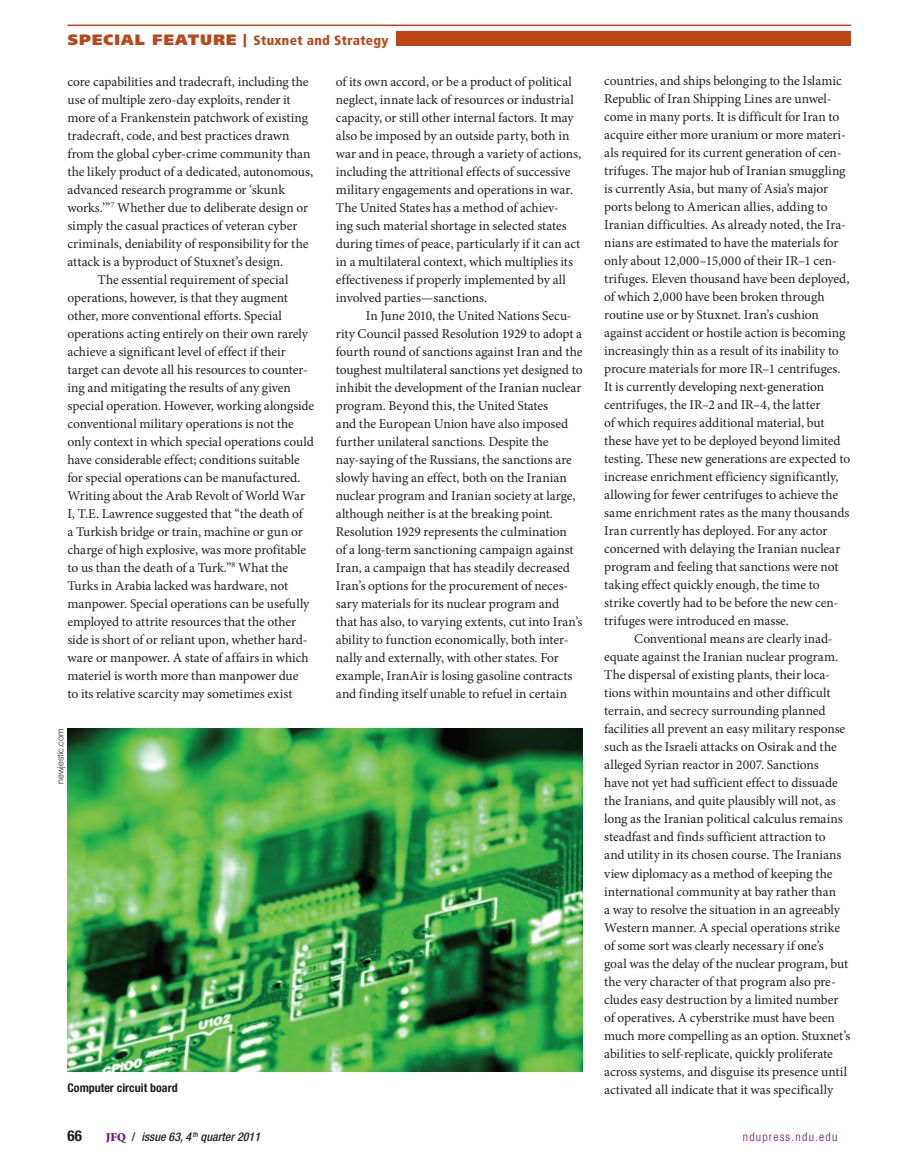
<style>
.page{position:relative;width:905px;height:1175px;background:#fff}
.page>*{position:absolute;margin:0;border:0;box-sizing:border-box;transform-origin:0 0}
.t1{font:700 condensed 15px "Helvetica Neue LT Std";color:#231f20}
.BODY__Text{font:13.5px/18px "Minion Pro";letter-spacing:-.005em;color:#231f20}
.t2{font:900 condensed 13.5px "Frutiger LT Std";letter-spacing:.025em;color:#bd4517}
.t3{font:italic 500 condensed 12px "Helvetica Neue LT Std";color:#231f20}
.PHOTO__Caption{font:700 condensed 12px "Helvetica Neue LT Std";color:#231f20}
.t4{font:300 condensed 12px "Helvetica Neue LT Std";letter-spacing:.1em;color:#711271}
.PHOTO__Credit{font:300 9px "Helvetica Neue LT Std";color:#231f20}
.s1{font-stretch:normal;font-size:15px}
.s2{font-stretch:normal}
.s3{font-family:"Minion Std";font-weight:900;font-style:normal;font-stretch:normal;color:#711271}
.s4{font-style:normal}
</style>
<div class="page">
<div style="left:396px;top:31px;width:454px;height:15px;background:#bd4517"></div>
<hr style="left:68px;top:25px;width:782px;height:1px;background:#bd4517">
<img style="left:68px;top:728px;width:514px;height:343px">
<p class="t2" style="left:68px;top:32px;width:322px"><span class="s1">SPECIAL FEATURE</span> <span class="s2">|</span> Stuxnet and Strategy</p>
<p class="BODY__Text" style="left:68px;top:72px;width:247px">core capabilities and tradecraft, including the use of multiple zero-day exploits, render it more of a Frankenstein patchwork of existing tradecraft, code, and best practices drawn from the global cyber-crime community than the likely product of a dedicated, autonomous, advanced research programme or ‘skunk works.’”<sup>7</sup> Whether due to deliberate design or simply the casual practices of veteran cyber criminals, deniability of responsibility for the attack is a byproduct of Stuxnet’s design.</p>
<p class="BODY__Text" style="left:68px;top:270px;width:248px;text-indent:30px">The essential requirement of special operations, however, is that they augment other, more conventional efforts. Special operations acting entirely on their own rarely achieve a significant level of effect if their target can devote all his resources to counter&shy;ing and mitigating the results of any given special operation. However, working alongside conventional military operations is not the only context in which special operations could have considerable effect; conditions suitable for special operations can be manufactured.<br>Writing about the Arab Revolt of World War I, T.E. Lawrence suggested that “the death of<br>a Turkish bridge or train, machine or gun or charge of high explosive, was more profitable to us than the death of a Turk.”<sup>8</sup> What the Turks in Arabia lacked was hardware, not manpower. Special operations can be usefully employed to attrite resources that the other side is short of or reliant upon, whether hard&shy;ware or manpower. A state of affairs in which materiel is worth more than manpower due<br>to its relative scarcity may sometimes exist</p>
<p class="BODY__Text" style="left:336px;top:72px;width:247px">of its own accord, or be a product of political neglect, innate lack of resources or industrial capacity, or still other internal factors. It may also be imposed by an outside party, both in war and in peace, through a variety of actions, including the attritional effects of successive military engagements and operations in war.<br>The United States has a method of achiev-<br>ing such material shortage in selected states during times of peace, particularly if it can act in a multilateral context, which multiplies its effectiveness if properly implemented by all involved parties—sanctions.</p>
<p class="BODY__Text" style="left:336px;top:306px;width:248px;text-indent:30px">In June 2010, the United Nations Secu&shy;rity Council passed Resolution 1929 to adopt a fourth round of sanctions against Iran and the toughest multilateral sanctions yet designed to inhibit the development of the Iranian nuclear program. Beyond this, the United States<br>and the European Union have also imposed further unilateral sanctions. Despite the nay-saying of the Russians, the sanctions are slowly having an effect, both on the Iranian nuclear program and Iranian society at large, although neither is at the breaking point.<br>Resolution 1929 represents the culmination<br>of a long-term sanctioning campaign against Iran, a campaign that has steadily decreased Iran’s options for the procurement of neces&shy;sary materials for its nuclear program and that has also, to varying extents, cut into Iran’s ability to function economically, both inter&shy;nally and externally, with other states. For example, IranAir is losing gasoline contracts and finding itself unable to refuel in certain</p>
<p class="PHOTO__Credit" style="left:55px;top:784px;width:57px;rotate:-90deg">newjestic.com</p>
<p class="BODY__Text" style="left:604px;top:72px;width:247px">countries, and ships belonging to the Islamic Republic of Iran Shipping Lines are unwel&shy;come in many ports. It is difficult for Iran to acquire either more uranium or more materi&shy;als required for its current generation of cen&shy;trifuges. The major hub of Iranian smuggling is currently Asia, but many of Asia’s major ports belong to American allies, adding to Iranian difficulties. As already noted, the Ira&shy;nians are estimated to have the materials for only about 12,000–15,000 of their IR–1 cen&shy;trifuges. Eleven thousand have been deployed, of which 2,000 have been broken through routine use or by Stuxnet. Iran’s cushion against accident or hostile action is becoming increasingly thin as a result of its inability to procure materials for more IR–1 centrifuges.<br>It is currently developing next-generation centrifuges, the IR–2 and IR–4, the latter<br>of which requires additional material, but these have yet to be deployed beyond limited testing. These new generations are expected to increase enrichment efficiency significantly, allowing for fewer centrifuges to achieve the same enrichment rates as the many thousands Iran currently has deployed. For any actor concerned with delaying the Iranian nuclear program and feeling that sanctions were not taking effect quickly enough, the time to strike covertly had to be before the new cen&shy;trifuges were introduced en masse.</p>
<p class="BODY__Text" style="left:604px;top:630px;width:248px;text-indent:30px">Conventional means are clearly inad&shy;equate against the Iranian nuclear program.<br>The dispersal of existing plants, their loca&shy;tions within mountains and other difficult terrain, and secrecy surrounding planned facilities all prevent an easy military response such as the Israeli attacks on Osirak and the alleged Syrian reactor in 2007. Sanctions<br>have not yet had sufficient effect to dissuade the Iranians, and quite plausibly will not, as long as the Iranian political calculus remains steadfast and finds sufficient attraction to<br>and utility in its chosen course. The Iranians view diplomacy as a method of keeping the international community at bay rather than<br>a way to resolve the situation in an agreeably Western manner. A special operations strike of some sort was clearly necessary if one’s<br>goal was the delay of the nuclear program, but the very character of that program also pre&shy;cludes easy destruction by a limited number of operatives. A cyberstrike must have been much more compelling as an option. Stuxnet’s abilities to self-replicate, quickly proliferate across systems, and disguise its presence until</p>
<p class="PHOTO__Caption" style="left:68px;top:1080px;width:112px">Computer circuit board</p>
<p class="BODY__Text" style="left:604px;top:1080px;width:230px">activated all indicate that it was specifically</p>
<p class="t1" style="left:68px;top:1126px;width:16px">66</p>
<p class="t3" style="left:106px;top:1129px;width:156px"><span class="s3">JFQ</span> <span class="s4">/</span> issue 63, 4 <sup>th</sup> quarter 2011</p>
<p class="t4" style="left:742px;top:1129px;width:96px">ndupress.ndu.edu</p>
</div>
